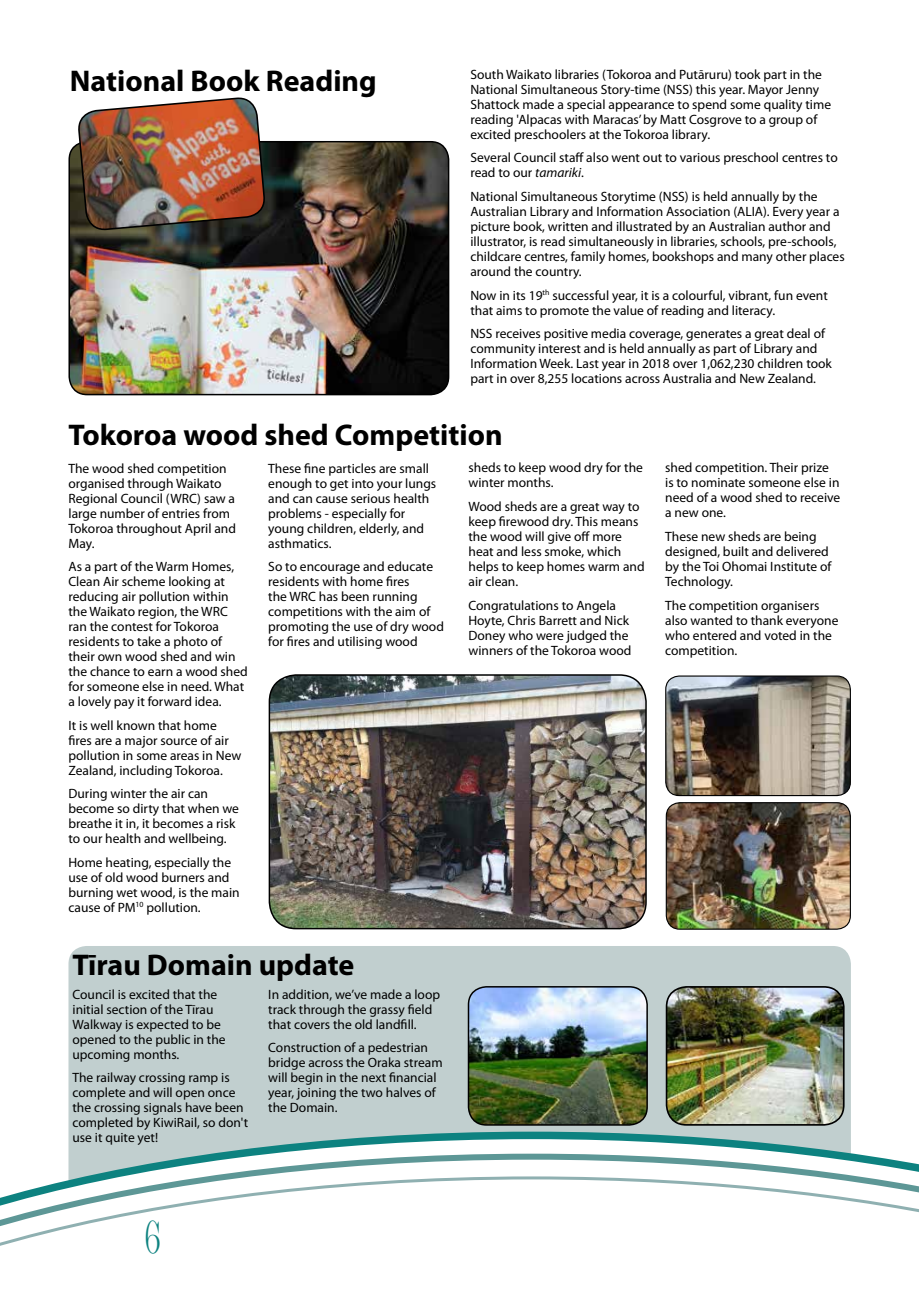
<style>
.page{position:relative;width:919px;height:1289px;background:#fff}
.page>*{position:absolute;margin:0;border:0;box-sizing:border-box;transform-origin:0 0}
.t1{font:43.5px "Juice ITC";color:#0d8280}
.t2{font:700 30px "Myriad Pro";color:#000}
.t3{font:13.5px/15px "Myriad Pro";color:#000}
.s1{font-style:italic}
</style>
<div class="page">
<img style="left:271px;top:675px;width:375px;height:253px">
<div style="left:268px;top:674px;width:378px;height:255px;border:2px solid #000;border-radius:27px"></div>
<div style="left:68px;top:946px;width:782px;height:265px;background:#c1cfcf;border-radius:18px"></div>
<svg style="left:68px;top:1127px;width:783px;height:23px"></svg>
<svg style="left:68px;top:1150px;width:850px;height:24px;fill:#fff"></svg>
<svg style="left:0;top:1174px;width:918px;height:72px"></svg>
<img style="left:70px;top:142px;width:378px;height:252px">
<div style="left:68px;top:141px;width:381px;height:254px;border:2px solid #000;border-radius:18px"></div>
<img style="left:77px;top:97px;width:189px;height:151px">
<img style="left:667px;top:802px;width:183px;height:127px">
<div style="left:665px;top:802px;width:185px;height:127px;border:1px solid #000;border-radius:14px"></div>
<img style="left:665px;top:676px;width:185px;height:119px">
<div style="left:665px;top:675px;width:185px;height:121px;border:1px solid #000;border-radius:14px"></div>
<img style="left:668px;top:986px;width:175px;height:138px">
<div style="left:665px;top:986px;width:179px;height:139px;border:2px solid #000;border-radius:20px"></div>
<img style="left:470px;top:986px;width:177px;height:138px">
<div style="left:467px;top:986px;width:180px;height:139px;border:2px solid #000;border-radius:18px"></div>
<h2 class="t2" style="left:70px;top:62px;width:308px">National Book Reading</h2>
<p class="t3" style="left:470px;top:67px;width:362px">South Waikato libraries (Tokoroa and Putāruru) took part in the National Simultaneous Story-time (NSS) this year. Mayor Jenny Shattock made a special appearance to spend some quality time reading 'Alpacas with Maracas’ by Matt Cosgrove to a group of excited preschoolers at the Tokoroa library.</p>
<p class="t3" style="left:470px;top:150px;width:369px">Several Council staff also went out to various preschool centres to read to our <span class="s1">tamariki</span>.</p>
<p class="t3" style="left:470px;top:189px;width:376px">National Simultaneous Storytime (NSS) is held annually by the Australian Library and Information Association (ALIA). Every year a picture book, written and illustrated by an Australian author and illustrator, is read simultaneously in libraries, schools, pre-schools, childcare centres, family homes, bookshops and many other places around the country.</p>
<p class="t3" style="left:470px;top:287px;width:359px">Now in its 19<sup>th</sup> successful year, it is a colourful, vibrant, fun event that aims to promote the value of reading and literacy.</p>
<p class="t3" style="left:470px;top:326px;width:363px">NSS receives positive media coverage, generates a great deal of community interest and is held annually as part of Library and Information Week. Last year in 2018 over 1,062,230 children took part in over 8,255 locations across Australia and New Zealand.</p>
<h2 class="t2" style="left:68px;top:415px;width:435px">Tokoroa wood shed Competition</h2>
<p class="t3" style="left:68px;top:460px;width:169px">The wood shed competition organised through Waikato<br>Regional Council (WRC) saw a large number of entries from<br>Tokoroa throughout April and<br>May.</p>
<p class="t3" style="left:68px;top:559px;width:181px">As a part of the Warm Homes,<br>Clean Air scheme looking at reducing air pollution within the Waikato region, the WRC ran the contest for Tokoroa residents to take a photo of their own wood shed and win the chance to earn a wood shed for someone else in need. What a lovely pay it forward idea.</p>
<p class="t3" style="left:68px;top:717px;width:174px">It is well known that home fires are a major source of air pollution in some areas in New<br>Zealand, including Tokoroa.</p>
<p class="t3" style="left:68px;top:786px;width:172px">During winter the air can become so dirty that when we breathe it in, it becomes a risk to our health and wellbeing.</p>
<p class="t3" style="left:68px;top:854px;width:173px">Home heating, especially the use of old wood burners and burning wet wood, is the main cause of PM<sup>10</sup> pollution.</p>
<p class="t3" style="left:268px;top:460px;width:169px">These fine particles are small enough to get into your lungs and can cause serious health problems - especially for young children, elderly, and asthmatics.</p>
<p class="t3" style="left:268px;top:559px;width:177px">So to encourage and educate residents with home fires<br>the WRC has been running competitions with the aim of promoting the use of dry wood for fires and utilising wood</p>
<h2 class="t2" style="left:72px;top:945px;width:283px">Tīrau Domain update</h2>
<p class="t3" style="left:72px;top:986px;width:155px">Council is excited that the initial section of the Tīrau<br>Walkway is expected to be opened to the public in the upcoming months.</p>
<p class="t3" style="left:72px;top:1070px;width:177px">The railway crossing ramp is complete and will open once the crossing signals have been completed by KiwiRail, so don't use it quite yet!</p>
<p class="t3" style="left:268px;top:986px;width:173px">In addition, we’ve made a loop track through the grassy field that covers the old landfill.</p>
<p class="t3" style="left:268px;top:1040px;width:176px">Construction of a pedestrian bridge across the Oraka stream will begin in the next financial year, joining the two halves of the Domain.</p>
<p class="t3" style="left:468px;top:460px;width:176px">sheds to keep wood dry for the winter months.</p>
<p class="t3" style="left:468px;top:499px;width:178px">Wood sheds are a great way to keep firewood dry. This means the wood will give off more heat and less smoke, which helps to keep homes warm and air clean.</p>
<p class="t3" style="left:468px;top:597px;width:164px">Congratulations to Angela<br>Hoyte, Chris Barrett and Nick<br>Doney who were judged the winners of the Tokoroa wood</p>
<p class="t3" style="left:665px;top:460px;width:176px">shed competition. Their prize is to nominate someone else in need of a wood shed to receive a new one.</p>
<p class="t3" style="left:665px;top:528px;width:168px">These new sheds are being designed, built and delivered by the Toi Ohomai Institute of<br>Technology.</p>
<p class="t3" style="left:665px;top:597px;width:175px">The competition organisers also wanted to thank everyone who entered and voted in the competition.</p>
<h1 class="t1" style="left:144px;top:1212px;width:18px">6</h1>
</div>
